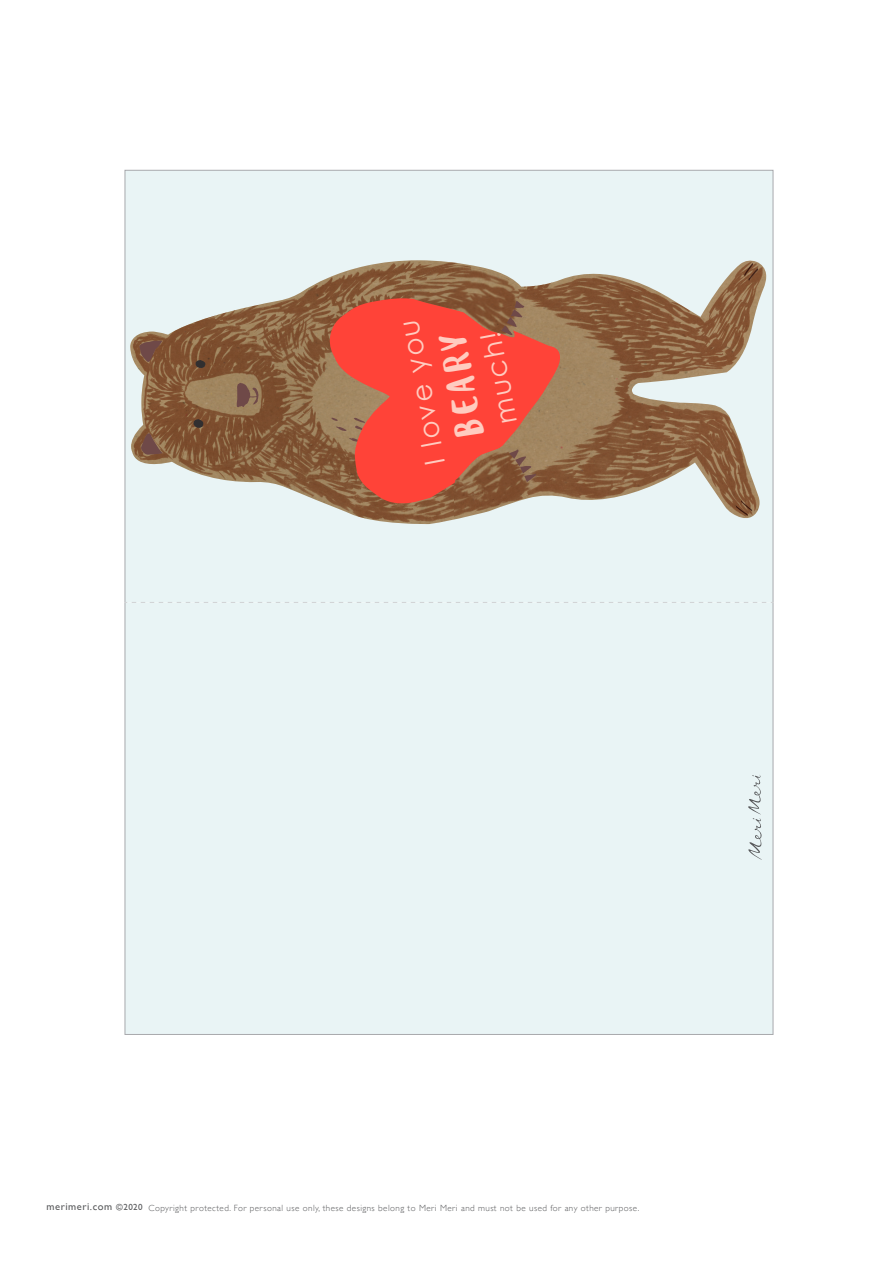
<style>
.page{position:relative;width:893px;height:1263px;background:#fff}
.page>*{position:absolute;margin:0;border:0;box-sizing:border-box;transform-origin:0 0}
.t1{font:31.5px "Blog Script";color:#ffccc0}
.t2{font:27.75px "Century Gothic";color:#ffccc0}
.t3{font:300 9px "Gill Sans";letter-spacing:.05em;color:#57585a}
.s1{font-weight:400;font-size:10.5px}
.s2{font-weight:400}
</style>
<div class="page">
<div style="left:125px;top:170px;width:648px;height:433px;background:#e9f4f5;border:1px solid #a8a9ad"></div>
<div style="left:125px;top:602px;width:648px;height:433px;background:#e9f4f5;border:1px solid #a8a9ad"></div>
<svg style="left:125px;top:602px;width:648px;height:1px"></svg>
<svg style="left:748px;top:775px;width:14px;height:85px"></svg>
<img style="left:130px;top:260px;width:636px;height:264px">
<svg style="left:736px;top:500px;width:16px;height:16px"></svg>
<svg style="left:744px;top:263px;width:14px;height:18px"></svg>
<svg style="left:237px;top:383px;width:22px;height:24px"></svg>
<svg style="left:141px;top:432px;width:22px;height:23px"></svg>
<svg style="left:139px;top:340px;width:23px;height:23px"></svg>
<svg style="left:195px;top:358px;width:12px;height:13px"></svg>
<svg style="left:192px;top:418px;width:12px;height:12px"></svg>
<svg style="left:326px;top:298px;width:235px;height:206px;background:#df5441"></svg>
<img style="left:453px;top:448px;width:85px;height:69px">
<svg style="left:509px;top:449px;width:27px;height:33px"></svg>
<img style="left:403px;top:266px;width:125px;height:73px">
<svg style="left:501px;top:301px;width:23px;height:34px"></svg>
<h2 class="t2" style="left:419px;top:468px;width:149px;rotate:-101deg">I love you</h2>
<h2 class="t2" style="left:491px;top:427px;width:96px;rotate:-101deg">much!</h2>
<h1 class="t1" style="left:454px;top:440px;width:107px;rotate:-100deg">BEARY</h1>
<p class="t3" style="left:47px;top:1200px;width:594px"><span class="s1">merimeri.com</span> <span class="s2">©2020</span> Copyright protected. For personal use only, these designs belong to Meri Meri and must not be used for any other purpose.</p>
</div>
